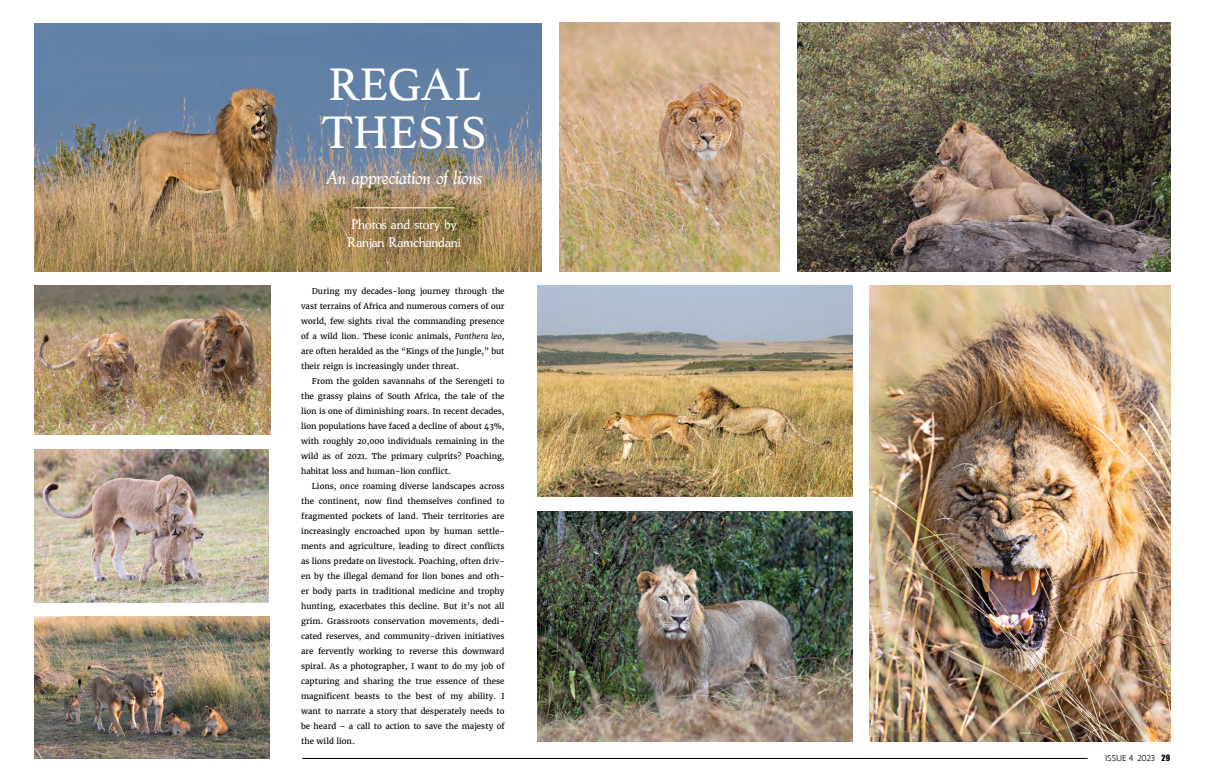
<style>
.page{position:relative;width:1206px;height:783px;background:#fff}
.page>*{position:absolute;margin:0;border:0;box-sizing:border-box;transform-origin:0 0}
.t1{font:48px/48px "Athelas";color:#fff}
.t2{font:italic 19px "Aesop";color:#fff}
.t3{font:14px/18px "Aesop";color:#fff}
.t4{font:300 9px "Seravek";color:#000}
.t5{font:8px/15px "Merriweather";letter-spacing:-.005em;color:#000;text-align:justify}
.s1{font-style:italic}
.s2{font-family:"Impact";font-weight:400;font-size:8px}
</style>
<div class="page">
<img style="left:34px;top:24px;width:507px;height:248px">
<hr style="left:354px;top:208px;width:101px;height:1px;background:#fff">
<img style="left:537px;top:286px;width:315px;height:210px">
<img style="left:870px;top:286px;width:301px;height:455px">
<img style="left:560px;top:23px;width:219px;height:248px">
<img style="left:34px;top:616px;width:236px;height:142px">
<img style="left:798px;top:23px;width:373px;height:249px">
<img style="left:537px;top:512px;width:315px;height:230px">
<img style="left:34px;top:286px;width:236px;height:149px">
<img style="left:34px;top:450px;width:235px;height:152px">
<hr style="left:302px;top:758px;width:785px;height:1px;background:#000">
<h1 class="t1" style="left:322px;top:59px;width:167px">REGAL<br>THESIS</h1>
<h2 class="t2" style="left:326px;top:166px;width:158px">An appreciation of lions</h2>
<h3 class="t3" style="left:348px;top:216px;width:114px">Photos and story by<br>Ranjan Ramchandani</h3>
<p class="t5" style="left:301px;top:283px;width:205px;text-indent:11px">During my decades-long journey through the vast terrains of Africa and numerous corners of our world, few sights rival the commanding presence of a wild lion. These iconic animals, <span class="s1">Panthera leo</span>, are often heralded as the “Kings of the Jungle,” but their reign is increasingly under threat.</p>
<p class="t5" style="left:301px;top:373px;width:205px;text-indent:11px">From the golden savannahs of the Serengeti to the grassy plains of South Africa, the tale of the lion is one of diminishing roars. In recent decades, lion populations have faced a decline of about 43%, with roughly 20,000 individuals remaining in the wild as of 2021. The primary culprits? Poaching, habitat loss and human-lion conflict.</p>
<p class="t5" style="left:301px;top:478px;width:205px;text-indent:11px">Lions, once roaming diverse landscapes across the continent, now find themselves confined to fragmented pockets of land. Their territories are increasingly encroached upon by human settle&shy;ments and agriculture, leading to direct conflicts as lions predate on livestock. Poaching, often driv&shy;en by the illegal demand for lion bones and oth&shy;er body parts in traditional medicine and trophy hunting, exacerbates this decline. But it’s not all grim. Grassroots conservation movements, dedi&shy;cated reserves, and community-driven initiatives are fervently working to reverse this downward spiral. As a photographer, I want to do my job of capturing and sharing the true essence of these magnificent beasts to the best of my ability. I want to narrate a story that desperately needs to be heard – a call to action to save the majesty of the wild lion.</p>
<p class="t4" style="left:1105px;top:753px;width:66px">ISSUE 4 2023 <span class="s2">29</span></p>
</div>
